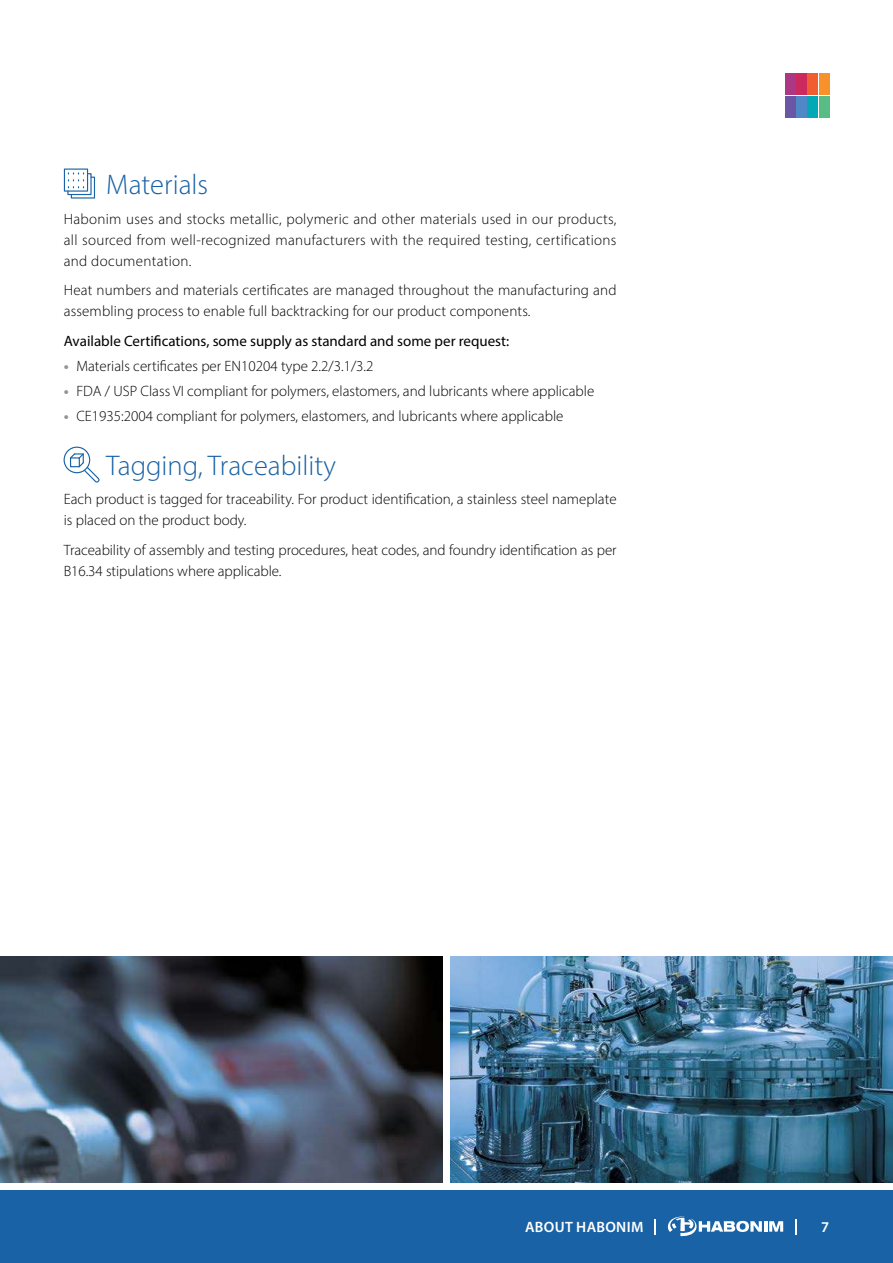
<style>
.page{position:relative;width:893px;height:1263px;background:#fff}
.page>*{position:absolute;margin:0;border:0;box-sizing:border-box;transform-origin:0 0}
.t1{font:300 28.5px "Myriad Pro";color:#1962a6}
.t2{font:300 15px/21px "Myriad Pro";color:#000}
.t3{font:15px "Myriad Pro";color:#000}
.t4{font:600 15px "Myriad Pro";letter-spacing:.02em;color:#fff}
.s1{font-weight:700;color:#939598}
</style>
<div class="page">
<div style="left:0;top:1191px;width:893px;height:72px;background:#1962a6"></div>
<svg style="left:668px;top:1216px;width:115px;height:21px"></svg>
<svg style="left:795px;top:1219px;width:1px;height:15px"></svg>
<svg style="left:655px;top:1219px;width:1px;height:15px"></svg>
<div style="left:64px;top:169px;width:24px;height:23px;border:1px solid #1962a6"></div>
<svg style="left:67px;top:173px;width:29px;height:26px"></svg>
<img style="left:451px;top:957px;width:442px;height:225px">
<img style="left:0;top:957px;width:442px;height:225px">
<div style="left:64px;top:447px;width:26px;height:26px;border:1px solid #1962a6;border-radius:50%"></div>
<svg style="left:69px;top:452px;width:31px;height:31px"></svg>
<div style="left:786px;top:74px;width:10px;height:21px;background:#ab3785"></div>
<div style="left:808px;top:74px;width:10px;height:21px;background:#f15d2e"></div>
<div style="left:819px;top:74px;width:10px;height:21px;background:#f7922a"></div>
<div style="left:797px;top:74px;width:10px;height:21px;background:#cc2a5f"></div>
<div style="left:786px;top:96px;width:10px;height:21px;background:#6957a5"></div>
<div style="left:808px;top:96px;width:10px;height:21px;background:#00a9b5"></div>
<div style="left:819px;top:96px;width:10px;height:21px;background:#57bd84"></div>
<div style="left:797px;top:96px;width:10px;height:21px;background:#5087c7"></div>
<h1 class="t1" style="left:106px;top:167px;width:103px">Materials</h1>
<p class="t2" style="left:64px;top:208px;width:554px;text-align:justify">Habonim uses and stocks metallic, polymeric and other materials used in our products, all sourced from well-recognized manufacturers with the required testing, certifications and documentation.</p>
<p class="t2" style="left:64px;top:279px;width:554px">Heat numbers and materials certificates are managed throughout the manufacturing and assembling process to enable full backtracking for our product components.</p>
<p class="t3" style="left:64px;top:331px;width:447px">Available Certifications, some supply as standard and some per request:</p>
<p class="t2" style="left:64px;top:355px;width:311px"><span class="s1">•</span> Materials certificates per EN10204 type 2.2/3.1/3.2</p>
<p class="t2" style="left:64px;top:380px;width:532px"><span class="s1">•</span> FDA / USP Class VI compliant for polymers, elastomers, and lubricants where applicable</p>
<p class="t2" style="left:64px;top:406px;width:501px"><span class="s1">•</span> CE1935:2004 compliant for polymers, elastomers, and lubricants where applicable</p>
<h1 class="t1" style="left:106px;top:448px;width:231px">Tagging, Traceability</h1>
<p class="t2" style="left:64px;top:489px;width:554px">Each product is tagged for traceability. For product identification, a stainless steel nameplate is placed on the product body.</p>
<p class="t2" style="left:64px;top:539px;width:554px">Traceability of assembly and testing procedures, heat codes, and foundry identification as per<br>B16.34 stipulations where applicable.</p>
<p class="t4" style="left:525px;top:1217px;width:120px">ABOUT HABONIM</p>
<p class="t4" style="left:821px;top:1217px;width:10px">7</p>
</div>
